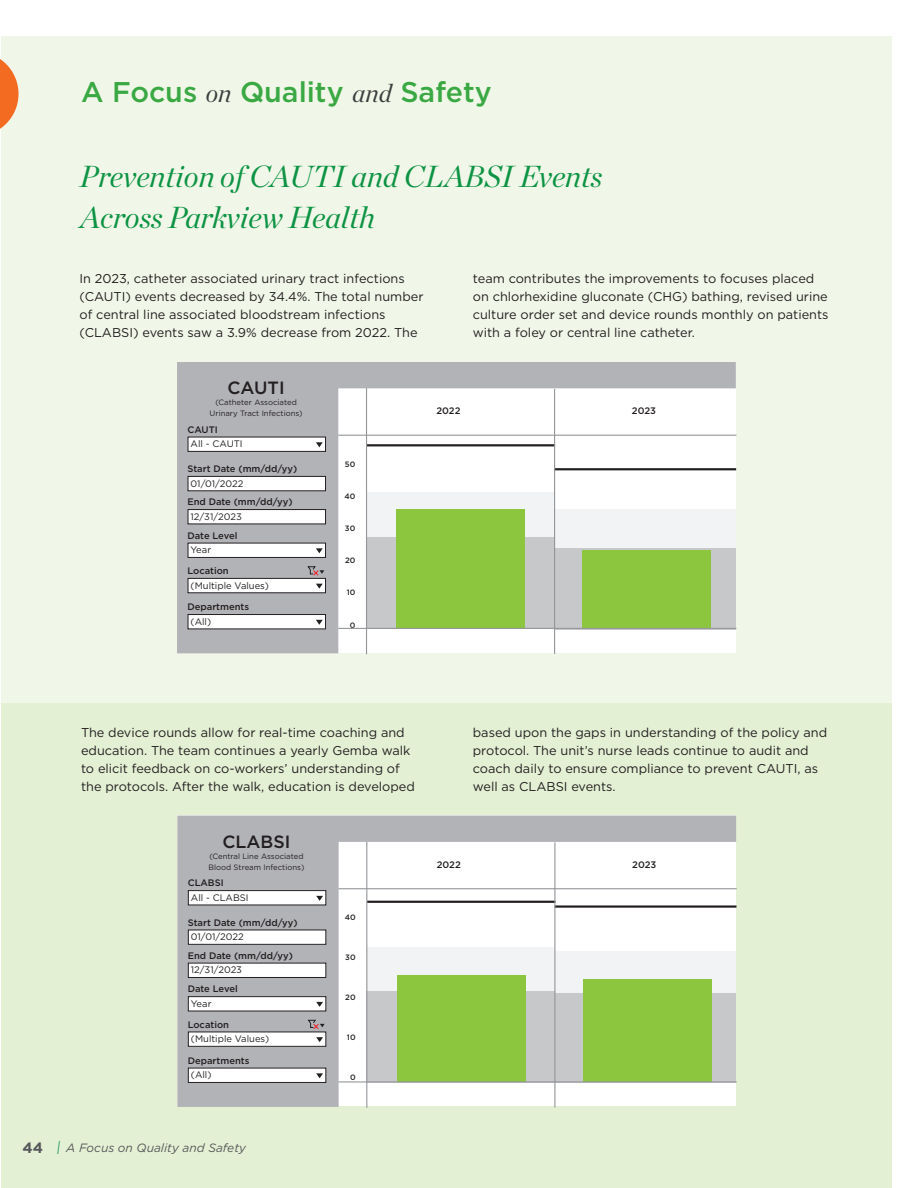
<style>
.page{position:relative;width:918px;height:1188px;background:#fff}
.page>*{position:absolute;margin:0;border:0;box-sizing:border-box;transform-origin:0 0}
.t1{font:italic 30.45px/40.5px "Chronicle Display";color:#0d9344}
.t2{font:500 28.5px "Gotham";color:#3aa843}
.t3{font:500 17.7px "Gotham";color:#231f20}
.t4{font:700 15px "Gotham";color:#57585a}
.t5{font:12.75px/18px "Gotham";color:#231f20}
.t6{font:italic 12px "Gotham";color:#57585a}
.t7{font:500 9.45px "Gotham";color:#231f20}
.t8{font:9.45px "Gotham";color:#231f20}
.t9{font:7.8px "Gotham";color:#231f20}
.t10{font:500 7.8px "Gotham";color:#231f20}
.s1{font-family:"Chronicle Display";font-weight:400;font-style:italic;font-size:25.5px;color:#3e3e3f}
.s2{font-size:18.75px;color:#108b52}
</style>
<div class="page">
<div style="left:1px;top:703px;width:891px;height:485px;background:#e4f0d4"></div>
<div style="left:1px;top:37px;width:891px;height:666px;background:#f1f7e8"></div>
<svg style="left:0;top:59px;width:19px;height:70px"></svg>
<svg style="left:177px;top:362px;width:559px;height:291px;background:#cdd7c1"></svg>
<div style="left:188px;top:476px;width:138px;height:15px;background:#fff"></div>
<div style="left:188px;top:476px;width:138px;height:15px;border:1px solid #231f20"></div>
<div style="left:188px;top:437px;width:138px;height:14px;background:#fff"></div>
<div style="left:188px;top:437px;width:138px;height:15px;border:1px solid #231f20"></div>
<svg style="left:316px;top:442px;width:7px;height:5px"></svg>
<div style="left:188px;top:510px;width:138px;height:14px;background:#fff"></div>
<div style="left:188px;top:509px;width:138px;height:15px;border:1px solid #231f20"></div>
<div style="left:188px;top:578px;width:138px;height:15px;background:#fff"></div>
<div style="left:188px;top:578px;width:138px;height:15px;border:1px solid #231f20"></div>
<svg style="left:316px;top:584px;width:7px;height:5px"></svg>
<div style="left:188px;top:543px;width:138px;height:14px;background:#fff"></div>
<div style="left:188px;top:543px;width:138px;height:15px;border:1px solid #231f20"></div>
<svg style="left:316px;top:548px;width:7px;height:5px"></svg>
<div style="left:188px;top:615px;width:138px;height:14px;background:#fff"></div>
<div style="left:188px;top:614px;width:138px;height:15px;border:1px solid #231f20"></div>
<svg style="left:316px;top:620px;width:7px;height:5px"></svg>
<svg style="left:307px;top:566px;width:17px;height:10px"></svg>
<hr style="left:554px;top:389px;width:1px;height:265px;background:#939598">
<hr style="left:366px;top:389px;width:1px;height:265px;background:#939598">
<hr style="left:339px;top:435px;width:397px;height:1px;background:#939598">
<hr style="left:339px;top:628px;width:397px;height:1px;background:#939598">
<svg style="left:177px;top:816px;width:559px;height:291px;background:#cbd7bf"></svg>
<div style="left:188px;top:930px;width:138px;height:14px;background:#fff"></div>
<div style="left:188px;top:930px;width:138px;height:15px;border:1px solid #231f20"></div>
<div style="left:188px;top:891px;width:138px;height:14px;background:#fff"></div>
<div style="left:188px;top:890px;width:138px;height:15px;border:1px solid #231f20"></div>
<svg style="left:316px;top:896px;width:7px;height:5px"></svg>
<div style="left:188px;top:963px;width:138px;height:14px;background:#fff"></div>
<div style="left:188px;top:963px;width:138px;height:15px;border:1px solid #231f20"></div>
<div style="left:188px;top:1032px;width:138px;height:14px;background:#fff"></div>
<div style="left:188px;top:1032px;width:138px;height:15px;border:1px solid #231f20"></div>
<svg style="left:316px;top:1037px;width:7px;height:5px"></svg>
<div style="left:188px;top:997px;width:138px;height:14px;background:#fff"></div>
<div style="left:188px;top:996px;width:138px;height:15px;border:1px solid #231f20"></div>
<svg style="left:316px;top:1002px;width:7px;height:5px"></svg>
<div style="left:188px;top:1068px;width:138px;height:14px;background:#fff"></div>
<div style="left:188px;top:1068px;width:138px;height:15px;border:1px solid #231f20"></div>
<svg style="left:316px;top:1073px;width:7px;height:5px"></svg>
<svg style="left:307px;top:1020px;width:18px;height:10px"></svg>
<hr style="left:554px;top:843px;width:1px;height:264px;background:#939598">
<hr style="left:366px;top:842px;width:1px;height:265px;background:#939598">
<hr style="left:339px;top:888px;width:397px;height:1px;background:#939598">
<hr style="left:339px;top:1081px;width:397px;height:1px;background:#939598">
<p class="t2" style="left:81px;top:74px;width:412px">A Focus <span class="s1">on</span> Quality <span class="s1">and</span> Safety</p>
<p class="t1" style="left:80px;top:154px;width:524px">Prevention of CAUTI and CLABSI Events<br>Across Parkview Health</p>
<p class="t5" style="left:80px;top:270px;width:346px">In 2023, catheter associated urinary tract infections (CAUTI) events decreased by 34.4%. The total number of central line associated bloodstream infections (CLABSI) events saw a 3.9% decrease from 2022. The</p>
<p class="t5" style="left:473px;top:270px;width:357px">team contributes the improvements to focuses placed on chlorhexidine gluconate (CHG) bathing, revised urine culture order set and device rounds monthly on patients with a foley or central line catheter.</p>
<p class="t3" style="left:228px;top:376px;width:59px">CAUTI</p>
<p class="t9" style="left:215px;top:398px;width:83px">(Catheter Associated</p>
<p class="t9" style="left:210px;top:409px;width:94px">Urinary Tract Infections)</p>
<p class="t7" style="left:436px;top:405px;width:26px">2022</p>
<p class="t7" style="left:632px;top:405px;width:26px">2023</p>
<p class="t7" style="left:187px;top:423px;width:32px">CAUTI</p>
<p class="t8" style="left:191px;top:438px;width:54px">All - CAUTI</p>
<p class="t7" style="left:187px;top:463px;width:111px">Start Date (mm/dd/yy)</p>
<p class="t8" style="left:191px;top:477px;width:54px">01/01/2022</p>
<p class="t7" style="left:187px;top:496px;width:107px">End Date (mm/dd/yy)</p>
<p class="t8" style="left:191px;top:510px;width:53px">12/31/2023</p>
<p class="t7" style="left:187px;top:529px;width:52px">Date Level</p>
<p class="t8" style="left:191px;top:544px;width:22px">Year</p>
<p class="t7" style="left:187px;top:565px;width:43px">Location</p>
<p class="t8" style="left:191px;top:579px;width:80px">(Multiple Values)</p>
<p class="t7" style="left:187px;top:601px;width:63px">Departments</p>
<p class="t8" style="left:191px;top:615px;width:22px">(All)</p>
<p class="t10" style="left:345px;top:459px;width:12px">50</p>
<p class="t10" style="left:344px;top:491px;width:12px">40</p>
<p class="t10" style="left:345px;top:523px;width:12px">30</p>
<p class="t10" style="left:345px;top:555px;width:12px">20</p>
<p class="t10" style="left:347px;top:588px;width:10px">10</p>
<p class="t10" style="left:350px;top:620px;width:7px">0</p>
<p class="t5" style="left:81px;top:723px;width:335px">The device rounds allow for real-time coaching and education. The team continues a yearly Gemba walk to elicit feedback on co-workers’ understanding of the protocols. After the walk, education is developed</p>
<p class="t5" style="left:473px;top:723px;width:356px">based upon the gaps in understanding of the policy and protocol. The unit’s nurse leads continue to audit and coach daily to ensure compliance to prevent CAUTI, as well as CLABSI events.</p>
<p class="t3" style="left:223px;top:830px;width:69px">CLABSI</p>
<p class="t9" style="left:209px;top:851px;width:96px">(Central Line Associated</p>
<p class="t9" style="left:209px;top:862px;width:97px">Blood Stream Infections)</p>
<p class="t7" style="left:437px;top:858px;width:26px">2022</p>
<p class="t7" style="left:632px;top:858px;width:26px">2023</p>
<p class="t7" style="left:188px;top:877px;width:38px">CLABSI</p>
<p class="t8" style="left:191px;top:891px;width:59px">All - CLABSI</p>
<p class="t7" style="left:188px;top:916px;width:111px">Start Date (mm/dd/yy)</p>
<p class="t8" style="left:191px;top:931px;width:54px">01/01/2022</p>
<p class="t7" style="left:188px;top:949px;width:107px">End Date (mm/dd/yy)</p>
<p class="t8" style="left:191px;top:964px;width:53px">12/31/2023</p>
<p class="t7" style="left:188px;top:983px;width:52px">Date Level</p>
<p class="t8" style="left:191px;top:997px;width:22px">Year</p>
<p class="t7" style="left:188px;top:1018px;width:43px">Location</p>
<p class="t8" style="left:191px;top:1033px;width:80px">(Multiple Values)</p>
<p class="t7" style="left:188px;top:1054px;width:63px">Departments</p>
<p class="t8" style="left:191px;top:1069px;width:22px">(All)</p>
<p class="t4" style="left:23px;top:1137px;width:22px">44</p>
<p class="t6" style="left:57px;top:1140px;width:191px"><span class="s2">I</span> A Focus on Quality and Safety</p>
<p class="t10" style="left:345px;top:912px;width:12px">40</p>
<p class="t10" style="left:345px;top:952px;width:12px">30</p>
<p class="t10" style="left:345px;top:992px;width:12px">20</p>
<p class="t10" style="left:347px;top:1032px;width:10px">10</p>
<p class="t10" style="left:350px;top:1072px;width:7px">0</p>
</div>
